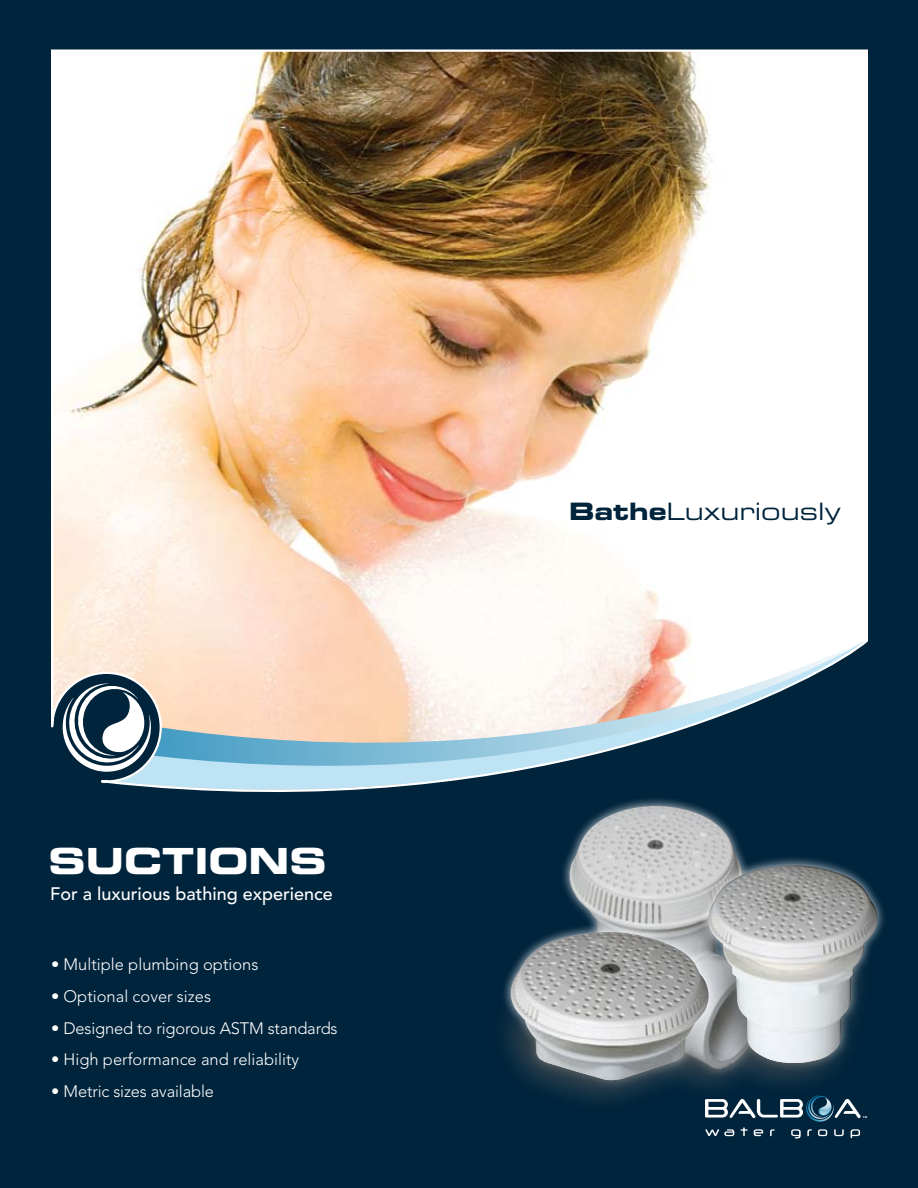
<style>
.page{position:relative;width:918px;height:1188px;background:#00243c}
.page>*{position:absolute;margin:0;border:0;box-sizing:border-box;transform-origin:0 0}
.t1{font:36px "Eurostile Bold Extended Two";color:#fff}
.t2{font:24px "Eurostile Extended Two";color:#00243c}
.t3{font:500 18px "Avenir LT Std";color:#fff}
.t4{font:300 16.5px "Avenir LT Std";color:#fff}
.s1{font-family:"Eurostile Bold Extended Two"}
</style>
<div class="page">
<img style="left:51px;top:49px;width:817px;height:735px">
<svg style="left:116px;top:640px;width:38px;height:148px;fill:#fce4d3"></svg>
<svg style="left:154px;top:640px;width:712px;height:153px"></svg>
<svg style="left:63px;top:683px;width:88px;height:89px"></svg>
<img style="left:569px;top:806px;width:174px;height:116px">
<div style="left:683px;top:855px;width:235px;height:281px;background:#fff;opacity:.75"></div>
<div style="left:687px;top:932px;width:231px;height:181px;background:#000;opacity:.6"></div>
<img style="left:707px;top:865px;width:172px;height:200px">
<div style="left:478px;top:922px;width:296px;height:229px;background:#fff;opacity:.75"></div>
<div style="left:481px;top:991px;width:275px;height:140px;background:#000;opacity:.6"></div>
<img style="left:510px;top:932px;width:199px;height:149px">
<h1 class="t1" style="left:49px;top:836px;width:280px">SUCTIONS</h1>
<p class="t3" style="left:50px;top:883px;width:284px">For a luxurious bathing experience</p>
<p class="t4" style="left:51px;top:955px;width:209px">• Multiple plumbing options</p>
<p class="t4" style="left:51px;top:987px;width:162px">• Optional cover sizes</p>
<p class="t4" style="left:51px;top:1018px;width:288px">• Designed to rigorous ASTM standards</p>
<p class="t4" style="left:51px;top:1050px;width:250px">• High performance and reliability</p>
<p class="t4" style="left:51px;top:1082px;width:165px">• Metric sizes available</p>
<h2 class="t2" style="left:569px;top:495px;width:273px"><span class="s1">Bathe</span>Luxuriously</h2>
</div>
